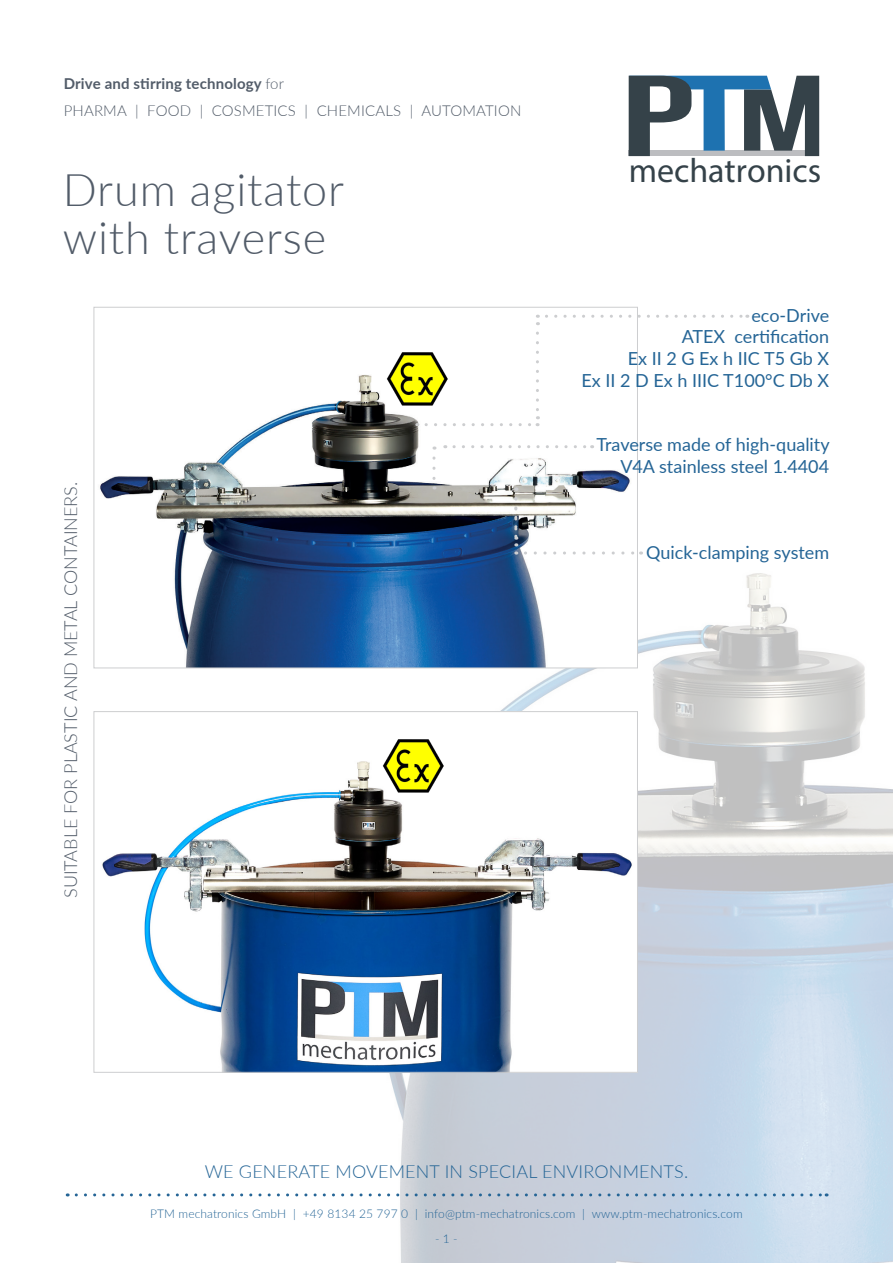
<style>
.page{position:relative;width:893px;height:1263px;background:#fff}
.page>*{position:absolute;margin:0;border:0;box-sizing:border-box;transform-origin:0 0}
.t1{font:300 45px "Lato";letter-spacing:.02em;color:#525c69}
.t2{font:34.05px "Myriad Pro";color:#354249}
.t3{font:18px "Lato";color:#256596}
.t4{font:300 18px "Lato";letter-spacing:.01em;color:#256596}
.t5{font:300 18px "Lato";color:#525c69}
.t6{font:300 15px/27px "Lato";letter-spacing:.01em;color:#525c69}
.t7{font:300 12px "Lato";letter-spacing:.01em;color:#256596}
.s1{font-weight:700}
</style>
<div class="page">
<img style="left:65px;top:75px;width:828px;height:1188px">
<img style="left:96px;top:309px;width:540px;height:357px">
<img style="left:96px;top:713px;width:540px;height:358px">
<img style="left:383px;top:349px;width:43px;height:59px">
<img style="left:378px;top:736px;width:68px;height:59px">
<svg style="left:454px;top:445px;width:139px;height:3px"></svg>
<svg style="left:432px;top:458px;width:4px;height:31px"></svg>
<svg style="left:525px;top:551px;width:117px;height:3px"></svg>
<svg style="left:514px;top:498px;width:3px;height:56px"></svg>
<svg style="left:426px;top:333px;width:113px;height:93px"></svg>
<svg style="left:546px;top:315px;width:202px;height:3px"></svg>
<svg style="left:629px;top:76px;width:190px;height:80px"></svg>
<svg style="left:76px;top:1193px;width:751px;height:3px"></svg>
<p class="t6" style="left:64px;top:69px;width:459px"><span class="s1">Drive and stirring technology</span> for<br>PHARMA | FOOD | COSMETICS | CHEMICALS | AUTOMATION</p>
<p class="t1" style="left:63px;top:159px;width:283px">Drum agitator</p>
<p class="t1" style="left:63px;top:207px;width:265px">with traverse</p>
<p class="t5" style="left:58px;top:898px;width:418px;rotate:-90deg">SUITABLE FOR PLASTIC AND METAL CONTAINERS.</p>
<h2 class="t2" style="left:629px;top:150px;width:194px">mechatronics</h2>
<p class="t3" style="left:751px;top:302px;width:79px">eco-Drive</p>
<p class="t3" style="left:682px;top:324px;width:149px">ATEX certification</p>
<p class="t3" style="left:628px;top:345px;width:203px">Ex II 2 G Ex h IIC T5 Gb X</p>
<p class="t3" style="left:581px;top:367px;width:249px">Ex II 2 D Ex h IIIC T100°C Db X</p>
<p class="t3" style="left:596px;top:432px;width:235px">Traverse made of high-quality</p>
<p class="t3" style="left:620px;top:453px;width:210px">V4A stainless steel 1.4404</p>
<p class="t3" style="left:646px;top:540px;width:184px">Quick-clamping system</p>
<p class="t4" style="left:205px;top:1158px;width:485px">WE GENERATE MOVEMENT IN SPECIAL ENVIRONMENTS.</p>
<p class="t7" style="left:150px;top:1206px;width:594px">PTM mechatronics GmbH | +49 8134 25 797 0 | info@ptm-mechatronics.com | www.ptm-mechatronics.com</p>
<p class="t7" style="left:435px;top:1230px;width:24px">- 1 -</p>
</div>
